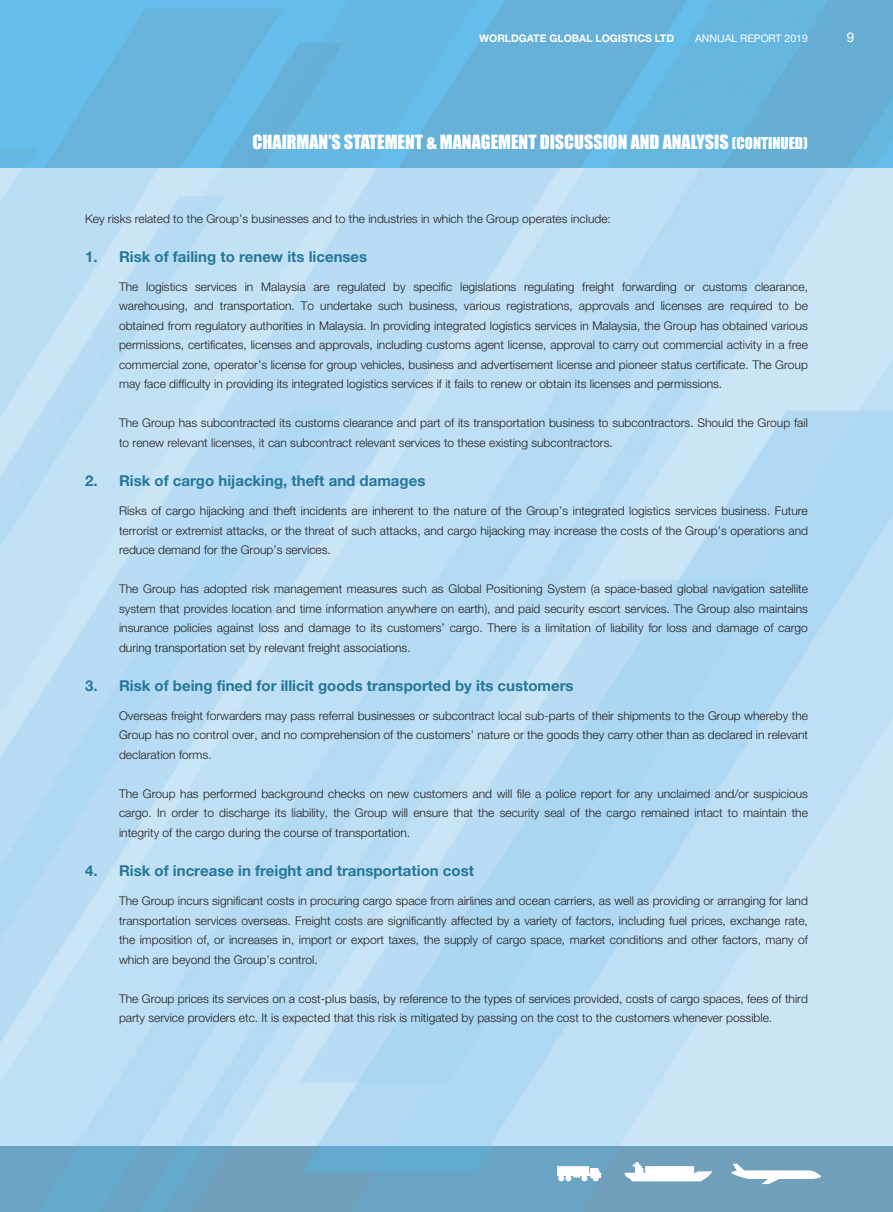
<style>
.page{position:relative;width:893px;height:1212px;background:#fff}
.page>*{position:absolute;margin:0;border:0;box-sizing:border-box;transform-origin:0 0}
.t1{font:18px "Impact";color:#fff}
.t2{font:700 15px "Helvetica Neue LT Std";color:#25779a}
.t3{font:13.5px "Helvetica Neue LT Std";color:#fff}
.t4{font:300 12px/19.5px "Helvetica Neue LT Std";color:#231f20;text-align:justify}
.t5{font:700 10.5px "Helvetica Neue LT Std";color:#fff}
.t6{font:10.5px "Helvetica Neue LT Std";color:#fff}
.s1{font-size:15px}
</style>
<div class="page">
<img style="left:0;top:1146px;width:893px;height:66px">
<img style="left:0;top:0;width:893px;height:168px">
<svg style="left:557px;top:1166px;width:44px;height:15px"></svg>
<svg style="left:624px;top:1162px;width:88px;height:19px"></svg>
<svg style="left:731px;top:1163px;width:90px;height:21px"></svg>
<p class="t5" style="left:479px;top:32px;width:196px">WORLDGATE GLOBAL LOGISTICS LTD</p>
<p class="t6" style="left:695px;top:32px;width:114px">ANNUAL REPORT 2019</p>
<p class="t3" style="left:847px;top:30px;width:9px">9</p>
<h1 class="t1" style="left:253px;top:128px;width:557px">CHAIRMAN’S STATEMENT &amp; MANAGEMENT DISCUSSION AND ANALYSIS <span class="s1">(CONTINUED)</span></h1>
<p class="t4" style="left:85px;top:208px;width:527px">Key risks related to the Group’s businesses and to the industries in which the Group operates include:</p>
<p class="t2" style="left:85px;top:247px;width:284px">1. Risk of failing to renew its licenses</p>
<p class="t4" style="left:119px;top:277px;width:690px">The logistics services in Malaysia are regulated by specific legislations regulating freight forwarding or customs clearance, warehousing, and transportation. To undertake such business, various registrations, approvals and licenses are required to be obtained from regulatory authorities in Malaysia. In providing integrated logistics services in Malaysia, the Group has obtained various permissions, certificates, licenses and approvals, including customs agent license, approval to carry out commercial activity in a free commercial zone, operator’s license for group vehicles, business and advertisement license and pioneer status certificate. The Group may face difficulty in providing its integrated logistics services if it fails to renew or obtain its licenses and permissions.</p>
<p class="t4" style="left:119px;top:413px;width:690px">The Group has subcontracted its customs clearance and part of its transportation business to subcontractors. Should the Group fail to renew relevant licenses, it can subcontract relevant services to these existing subcontractors.</p>
<p class="t2" style="left:85px;top:471px;width:342px">2. Risk of cargo hijacking, theft and damages</p>
<p class="t4" style="left:119px;top:501px;width:690px">Risks of cargo hijacking and theft incidents are inherent to the nature of the Group’s integrated logistics services business. Future terrorist or extremist attacks, or the threat of such attacks, and cargo hijacking may increase the costs of the Group’s operations and reduce demand for the Group’s services.</p>
<p class="t4" style="left:119px;top:579px;width:690px">The Group has adopted risk management measures such as Global Positioning System (a space-based global navigation satellite system that provides location and time information anywhere on earth), and paid security escort services. The Group also maintains insurance policies against loss and damage to its customers’ cargo. There is a limitation of liability for loss and damage of cargo during transportation set by relevant freight associations.</p>
<p class="t2" style="left:85px;top:676px;width:490px">3. Risk of being fined for illicit goods transported by its customers</p>
<p class="t4" style="left:119px;top:706px;width:690px">Overseas freight forwarders may pass referral businesses or subcontract local sub-parts of their shipments to the Group whereby the Group has no control over, and no comprehension of the customers’ nature or the goods they carry other than as declared in relevant declaration forms.</p>
<p class="t4" style="left:119px;top:784px;width:690px">The Group has performed background checks on new customers and will file a police report for any unclaimed and/or suspicious cargo. In order to discharge its liability, the Group will ensure that the security seal of the cargo remained intact to maintain the integrity of the cargo during the course of transportation.</p>
<p class="t2" style="left:85px;top:861px;width:390px">4. Risk of increase in freight and transportation cost</p>
<p class="t4" style="left:119px;top:891px;width:690px">The Group incurs significant costs in procuring cargo space from airlines and ocean carriers, as well as providing or arranging for land transportation services overseas. Freight costs are significantly affected by a variety of factors, including fuel prices, exchange rate, the imposition of, or increases in, import or export taxes, the supply of cargo space, market conditions and other factors, many of which are beyond the Group’s control.</p>
<p class="t4" style="left:119px;top:988px;width:690px">The Group prices its services on a cost-plus basis, by reference to the types of services provided, costs of cargo spaces, fees of third party service providers etc. It is expected that this risk is mitigated by passing on the cost to the customers whenever possible.</p>
</div>
